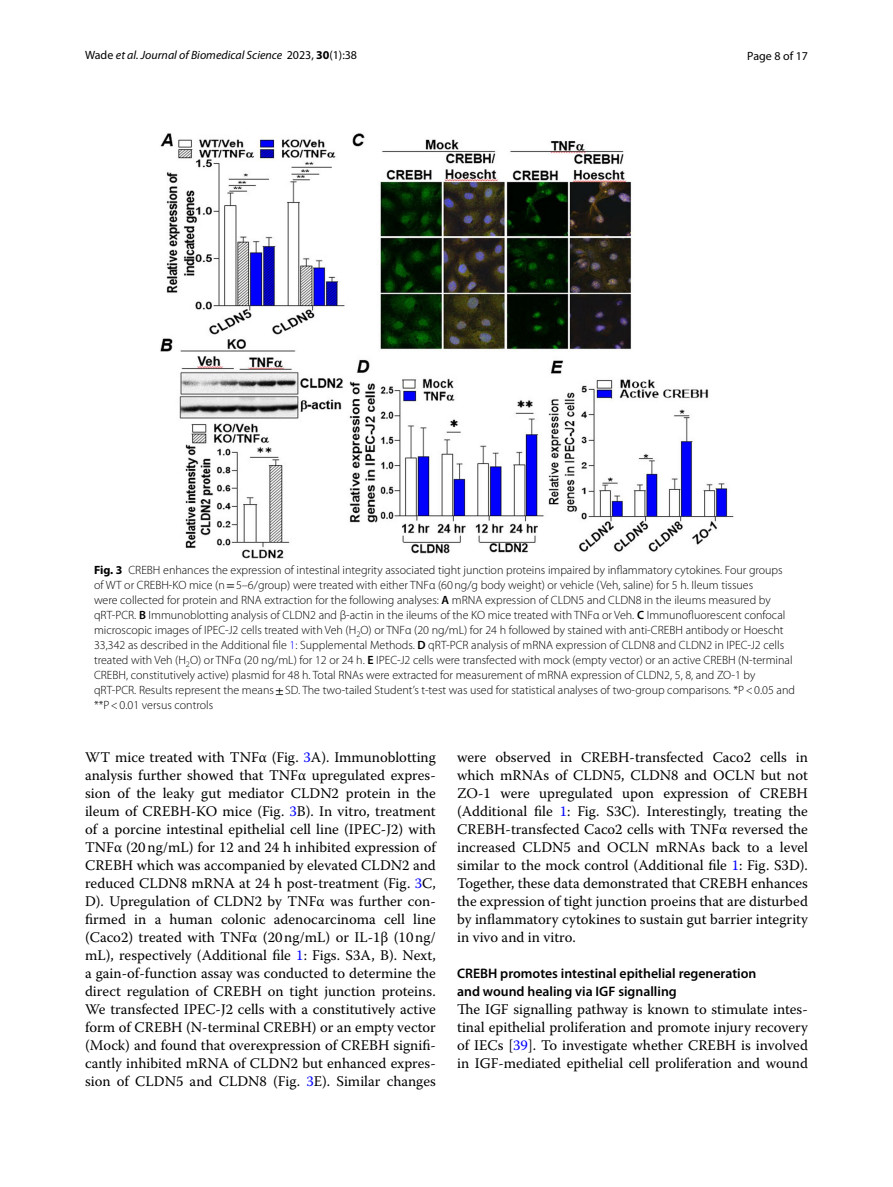
<style>
.page{position:relative;width:893px;height:1187px;background:#fff}
.page>*{position:absolute;margin:0;border:0;box-sizing:border-box;transform-origin:0 0}
.t1{font:14.7px/18px "Warnock Pro";color:#000;text-align:justify}
.t2{font:600 13.8px/18px "Myriad Pro";color:#000}
.t3{font:300 12px/15px "Myriad Pro";color:#000}
.t4{font:italic 12px "Myriad Pro";color:#000}
.t5{font:12px "Myriad Pro";color:#000}
.s1{font-style:normal}
.s2{font-weight:700;font-style:normal}
.s3{font-weight:700}
.s4{font-family:"STIX";font-weight:400}
.s5{font-weight:600}
.s6{color:#00f}
</style>
<div class="page">
<img style="left:160px;top:133px;width:573px;height:425px">
<p class="t4" style="left:85px;top:48px;width:274px"><span class="s1">Wade</span> et al. Journal of Biomedical Science <span class="s1">2023,</span> <span class="s2">30</span><span class="s1">(1):38</span></p>
<p class="t5" style="left:747px;top:48px;width:62px">Page 8 of 17</p>
<p class="t3" style="left:94px;top:562px;width:702px"><span class="s3">Fig. 3</span> CREBH enhances the expression of intestinal integrity associated tight junction proteins impaired by inflammatory cytokines. Four groups of WT or CREBH-KO mice (n<span class="s4">=</span>5–6/group) were treated with either TNFα (60ng/g body weight) or vehicle (Veh, saline) for 5 h. Ileum tissues<br>were collected for protein and RNA extraction for the following analyses: <span class="s5">A</span> mRNA expression of CLDN5 and CLDN8 in the ileums measured by qRT-PCR. <span class="s5">B</span> Immunoblotting analysis of CLDN2 and β-actin in the ileums of the KO mice treated with TNFα or Veh. <span class="s5">C</span> Immunofluorescent confocal microscopic images of IPEC-J2 cells treated with Veh (H<sub>2</sub>O) or TNFα (20 ng/mL) for 24 h followed by stained with anti-CREBH antibody or Hoescht 33,342 as described in the Additional file <span class="s6">1</span>: Supplemental Methods. <span class="s5">D</span> qRT-PCR analysis of mRNA expression of CLDN8 and CLDN2 in IPEC-J2 cells treated with Veh (H<sub>2</sub>O) or TNFα (20 ng/mL) for 12 or 24 h. <span class="s5">E</span> IPEC-J2 cells were transfected with mock (empty vector) or an active CREBH (N-terminal CREBH, constitutively active) plasmid for 48 h. Total RNAs were extracted for measurement of mRNA expression of CLDN2, 5, 8, and ZO-1 by qRT-PCR. Results represent the means<span class="s4">±</span>SD. The two-tailed Student’s t-test was used for statistical analyses of two-group comparisons. *P&lt;0.05 and **P&lt;0.01 versus controls</p>
<p class="t1" style="left:85px;top:747px;width:352px">WT mice treated with TNFα (Fig. <span class="s6">3</span>A). Immunoblotting analysis further showed that TNFα upregulated expres&shy;sion of the leaky gut mediator CLDN2 protein in the ileum of CREBH-KO mice (Fig. <span class="s6">3</span>B). In vitro, treatment of a porcine intestinal epithelial cell line (IPEC-J2) with TNFα (20ng/mL) for 12 and 24 h inhibited expression of CREBH which was accompanied by elevated CLDN2 and reduced CLDN8 mRNA at 24 h post-treatment (Fig. <span class="s6">3</span>C, D). Upregulation of CLDN2 by TNFα was further con&shy;firmed in a human colonic adenocarcinoma cell line (Caco2) treated with TNFα (20ng/mL) or IL-1β (10ng/ mL), respectively (Additional file <span class="s6">1</span>: Figs. S3A, B). Next, a gain-of-function assay was conducted to determine the direct regulation of CREBH on tight junction proteins.<br>We transfected IPEC-J2 cells with a constitutively active form of CREBH (N-terminal CREBH) or an empty vector (Mock) and found that overexpression of CREBH signifi&shy;cantly inhibited mRNA of CLDN2 but enhanced expres&shy;sion of CLDN5 and CLDN8 (Fig. <span class="s6">3</span>E). Similar changes</p>
<p class="t1" style="left:457px;top:747px;width:352px">were observed in CREBH-transfected Caco2 cells in which mRNAs of CLDN5, CLDN8 and OCLN but not ZO-1 were upregulated upon expression of CREBH (Additional file <span class="s6">1</span>: Fig. S3C). Interestingly, treating the CREBH-transfected Caco2 cells with TNFα reversed the increased CLDN5 and OCLN mRNAs back to a level similar to the mock control (Additional file <span class="s6">1</span>: Fig. S3D).<br>Together, these data demonstrated that CREBH enhances the expression of tight junction proeins that are disturbed by inflammatory cytokines to sustain gut barrier integrity in vivo and in vitro.</p>
<p class="t2" style="left:457px;top:963px;width:301px">CREBH promotes intestinal epithelial regeneration and wound healing via IGF signalling</p>
<p class="t1" style="left:457px;top:999px;width:352px">The IGF signalling pathway is known to stimulate intes&shy;tinal epithelial proliferation and promote injury recovery of IECs [<span class="s6">39</span>]. To investigate whether CREBH is involved in IGF-mediated epithelial cell proliferation and wound</p>
</div>
